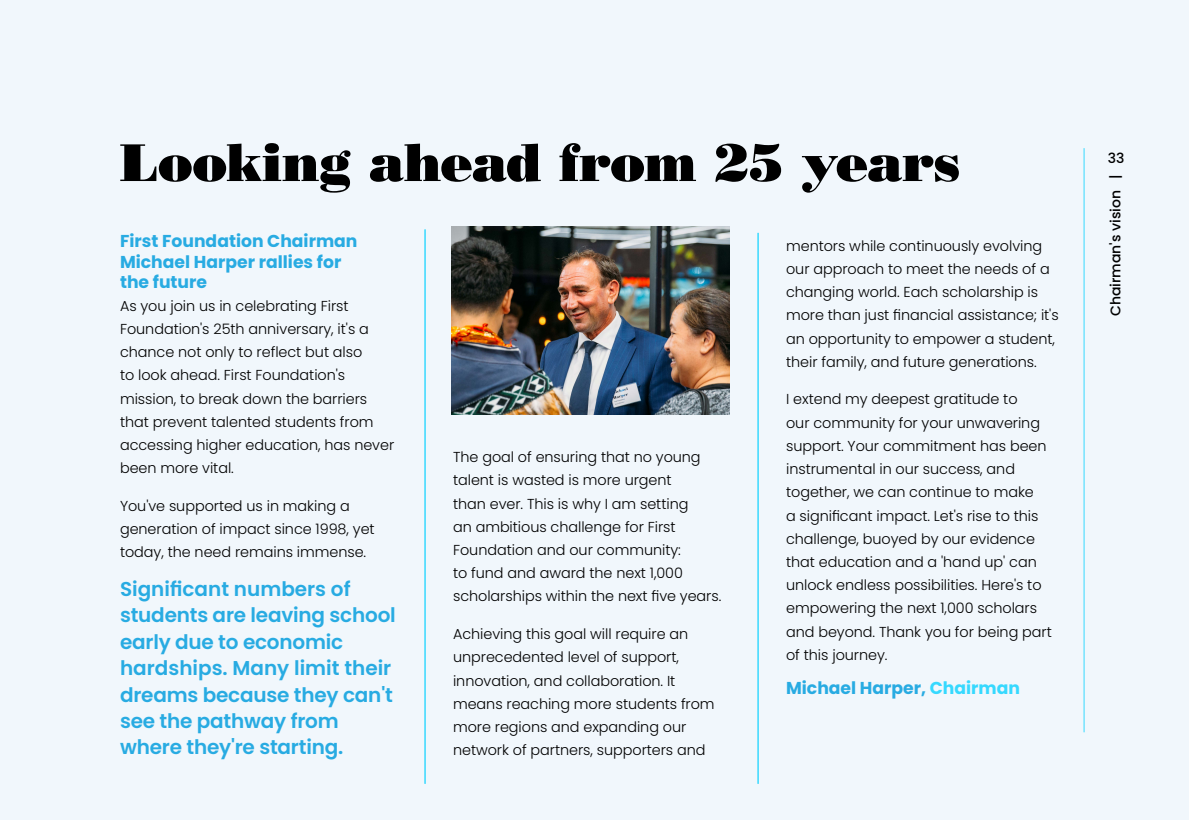
<style>
.page{position:relative;width:1189px;height:820px;background:#fff}
.page>*{position:absolute;margin:0;border:0;box-sizing:border-box;transform-origin:0 0}
.Page_heading{font:52.8px "Bodoni Std Poster";letter-spacing:-.015em;color:#000}
.Pull_out_reversed{font:600 20px/26.4px "Poppins";letter-spacing:-.01em;color:#28abe2}
.Subhead_1{font:700 17.2px/20px "Poppins";color:#28abe2}
.Body_copy{font:700 17.2px "Poppins";color:#28abe2}
.Body_copy-2{font:300 14.4px/23.2px "Poppins";letter-spacing:-.005em;color:#000}
.t1{font:500 14px "Poppins";color:#000}
.s1{color:#36d9ff}
</style>
<div class="page">
<div style="left:0;top:0;width:1189px;height:819px;background:#f1f7fc"></div>
<hr style="left:425px;top:229px;width:1px;height:554px;background:#36d9ff">
<hr style="left:758px;top:233px;width:1px;height:550px;background:#36d9ff">
<hr style="left:1084px;top:148px;width:1px;height:584px;background:#36d9ff">
<img style="left:452px;top:226px;width:278px;height:188px">
<p class="Page_heading" style="left:120px;top:130px;width:841px">Looking ahead from 25 years</p>
<p class="Subhead_1" style="left:120px;top:231px;width:239px">First Foundation Chairman<br>Michael Harper rallies for the future</p>
<p class="Body_copy-2" style="left:120px;top:294px;width:276px">As you join us in celebrating First Foundation's 25th anniversary, it's a chance not only to reflect but also<br>to look ahead. First Foundation's mission, to break down the barriers that prevent talented students from accessing higher education, has never been more vital.</p>
<p class="Body_copy-2" style="left:120px;top:494px;width:256px">You've supported us in making a generation of impact since 1998, yet today, the need remains immense.</p>
<p class="Pull_out_reversed" style="left:120px;top:575px;width:277px">Significant numbers of students are leaving school early due to economic hardships. Many limit their dreams because they can't see the pathway from where they're starting.</p>
<p class="Body_copy-2" style="left:453px;top:445px;width:270px">The goal of ensuring that no young talent is wasted is more urgent<br>than ever. This is why I am setting<br>an ambitious challenge for First Foundation and our community:<br>to fund and award the next 1,000 scholarships within the next five years.</p>
<p class="Body_copy-2" style="left:453px;top:622px;width:263px">Achieving this goal will require an unprecedented level of support, innovation, and collaboration. It means reaching more students from more regions and expanding our network of partners, supporters and</p>
<p class="Body_copy-2" style="left:786px;top:234px;width:274px">mentors while continuously evolving our approach to meet the needs of a changing world. Each scholarship is more than just financial assistance; it's an opportunity to empower a student, their family, and future generations.</p>
<p class="Body_copy-2" style="left:786px;top:387px;width:267px">I extend my deepest gratitude to<br>our community for your unwavering support. Your commitment has been instrumental in our success, and together, we can continue to make<br>a significant impact. Let's rise to this challenge, buoyed by our evidence that education and a 'hand up' can unlock endless possibilities. Here's to empowering the next 1,000 scholars and beyond. Thank you for being part of this journey.</p>
<p class="Body_copy" style="left:786px;top:678px;width:235px">Michael Harper, <span class="s1">Chairman</span></p>
<p class="t1" style="left:1108px;top:150px;width:18px">33</p>
<p class="t1" style="left:1107px;top:316px;width:143px;rotate:-90deg">Chairman's vision |</p>
</div>
